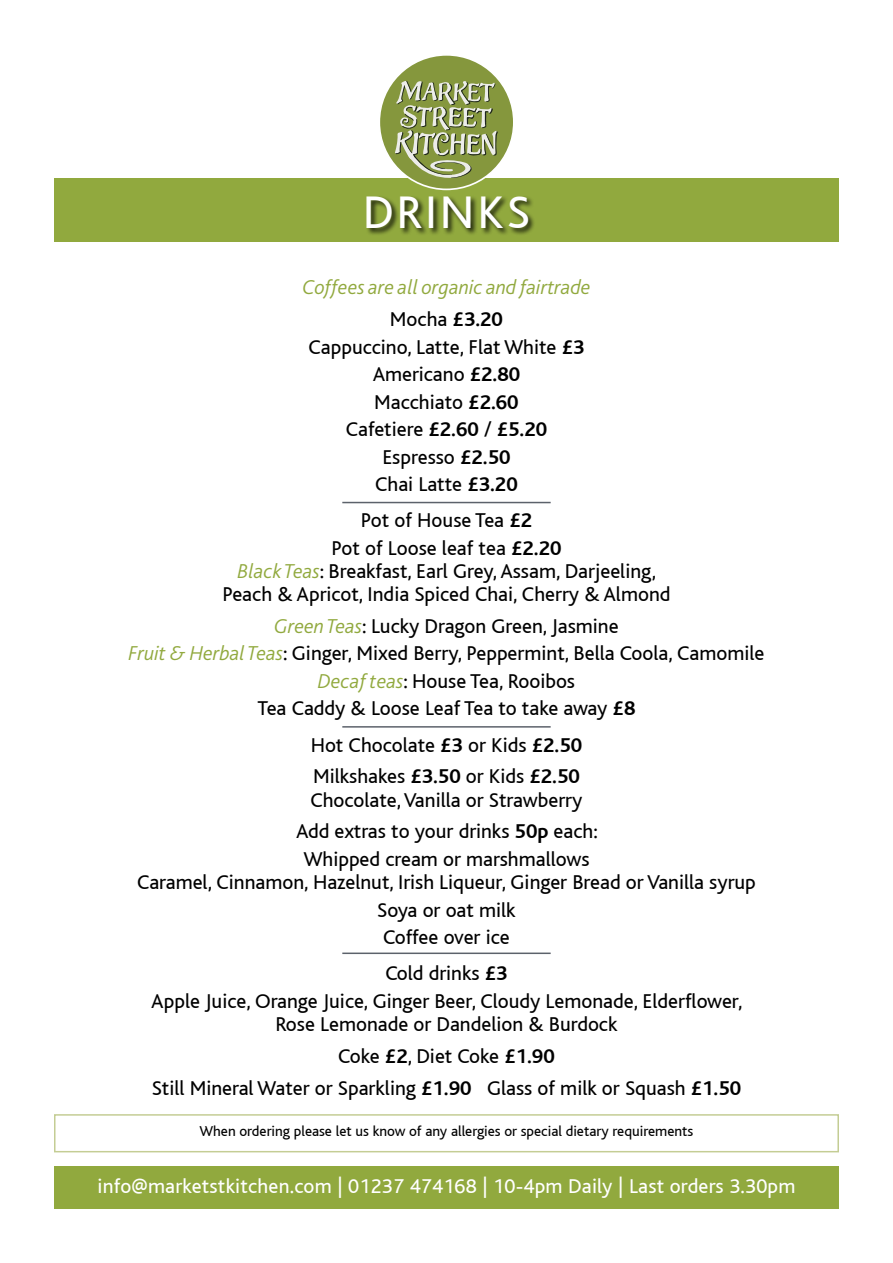
<style>
.page{position:relative;width:893px;height:1263px;background:#fff}
.page>*{position:absolute;margin:0;border:0;box-sizing:border-box;transform-origin:0 0}
.t1{font:48px "Bliss";letter-spacing:.06em;color:#fff}
.t2{font:21px/27.5px "Bliss";color:#000;text-align:center}
.t3{font:21px "Bliss";letter-spacing:.01em;color:#fff}
.t4{font:italic 300 21px "Bliss 2";color:#91a93e}
.t5{font:15px "Bliss";color:#000}
.s1{font-weight:700}
.s2{font-family:"Bliss 2";font-weight:300;font-style:italic;color:#91a93e}
</style>
<div class="page">
<div style="left:54px;top:1166px;width:785px;height:43px;background:#91a93e"></div>
<div style="left:54px;top:1114px;width:785px;height:38px;border:2px solid #c4cd94"></div>
<div style="left:54px;top:179px;width:785px;height:63px;background:#91a93e"></div>
<div style="left:366px;top:195px;width:170px;height:41px;background:#000;opacity:.75"></div>
<div style="left:379px;top:55px;width:135px;height:134px;background:#85973d;border-radius:50%"></div>
<svg style="left:395px;top:81px;width:103px;height:97px"></svg>
<hr style="left:342px;top:502px;width:209px;height:1px;background:#5c626b">
<hr style="left:342px;top:726px;width:209px;height:2px;background:#5c626b">
<hr style="left:342px;top:952px;width:209px;height:2px;background:#5c626b">
<h1 class="t1" style="left:363px;top:187px;width:169px">DRINKS</h1>
<p class="t4" style="left:302px;top:274px;width:290px">Coffees are all organic and fairtrade</p>
<p class="t2" style="left:308px;top:306px;width:277px">Mocha <span class="s1">£3.20<br></span>Cappuccino, Latte, Flat White <span class="s1">£3<br></span>Americano <span class="s1">£2.80<br></span>Macchiato <span class="s1">£2.60<br></span>Cafetiere <span class="s1">£2.60</span> / <span class="s1">£5.20<br></span>Espresso <span class="s1">£2.50<br></span>Chai Latte <span class="s1">£3.20</span></p>
<p class="t2" style="left:331px;top:507px;width:232px">Pot of House Tea <span class="s1">£2<br></span>Pot of Loose leaf tea <span class="s1">£2.20</span></p>
<p class="t2" style="left:222px;top:560px;width:450px;line-height:23.2px"><span class="s2">Black Teas</span>: Breakfast, Earl Grey, Assam, Darjeeling,<br>Peach &amp; Apricot, India Spiced Chai, Cherry &amp; Almond</p>
<p class="t2" style="left:128px;top:613px;width:637px"><span class="s2">Green Teas</span>: Lucky Dragon Green, Jasmine<br><span class="s2">Fruit &amp; Herbal Teas</span>: Ginger, Mixed Berry, Peppermint, Bella Coola, Camomile <span class="s2">Decaf teas</span>: House Tea, Rooibos<br>Tea Caddy &amp; Loose Leaf Tea to take away <span class="s1">£8</span></p>
<p class="t2" style="left:311px;top:729px;width:273px;line-height:31.8px;text-align:left">Hot Chocolate <span class="s1">£3</span> or Kids <span class="s1">£2.50<br></span>Milkshakes <span class="s1">£3.50</span> or Kids <span class="s1">£2.50</span></p>
<p class="t2" style="left:296px;top:784px;width:303px;line-height:31.8px">Chocolate, Vanilla or Strawberry<br>Add extras to your drinks <span class="s1">50p</span> each:</p>
<p class="t2" style="left:137px;top:848px;width:620px;line-height:23.2px">Whipped cream or marshmallows<br>Caramel, Cinnamon, Hazelnut, Irish Liqueur, Ginger Bread or Vanilla syrup</p>
<p class="t2" style="left:377px;top:896px;width:140px;text-align:left">Soya or oat milk<br>Coffee over ice</p>
<p class="t2" style="left:151px;top:960px;width:593px">Cold drinks <span class="s1">£3<br></span>Apple Juice, Orange Juice, Ginger Beer, Cloudy Lemonade, Elderflower,</p>
<p class="t2" style="left:152px;top:1008px;width:591px;line-height:32.1px">Rose Lemonade or Dandelion &amp; Burdock<br>Coke <span class="s1">£2</span>, Diet Coke <span class="s1">£1.90<br></span>Still Mineral Water or Sparkling <span class="s1">£1.90</span> Glass of milk or Squash <span class="s1">£1.50</span></p>
<p class="t5" style="left:200px;top:1123px;width:495px">When ordering please let us know of any allergies or special dietary requirements</p>
<p class="t3" style="left:98px;top:1175px;width:699px">info@marketstkitchen.com | 01237 474168 | 10-4pm Daily | Last orders 3.30pm</p>
</div>
